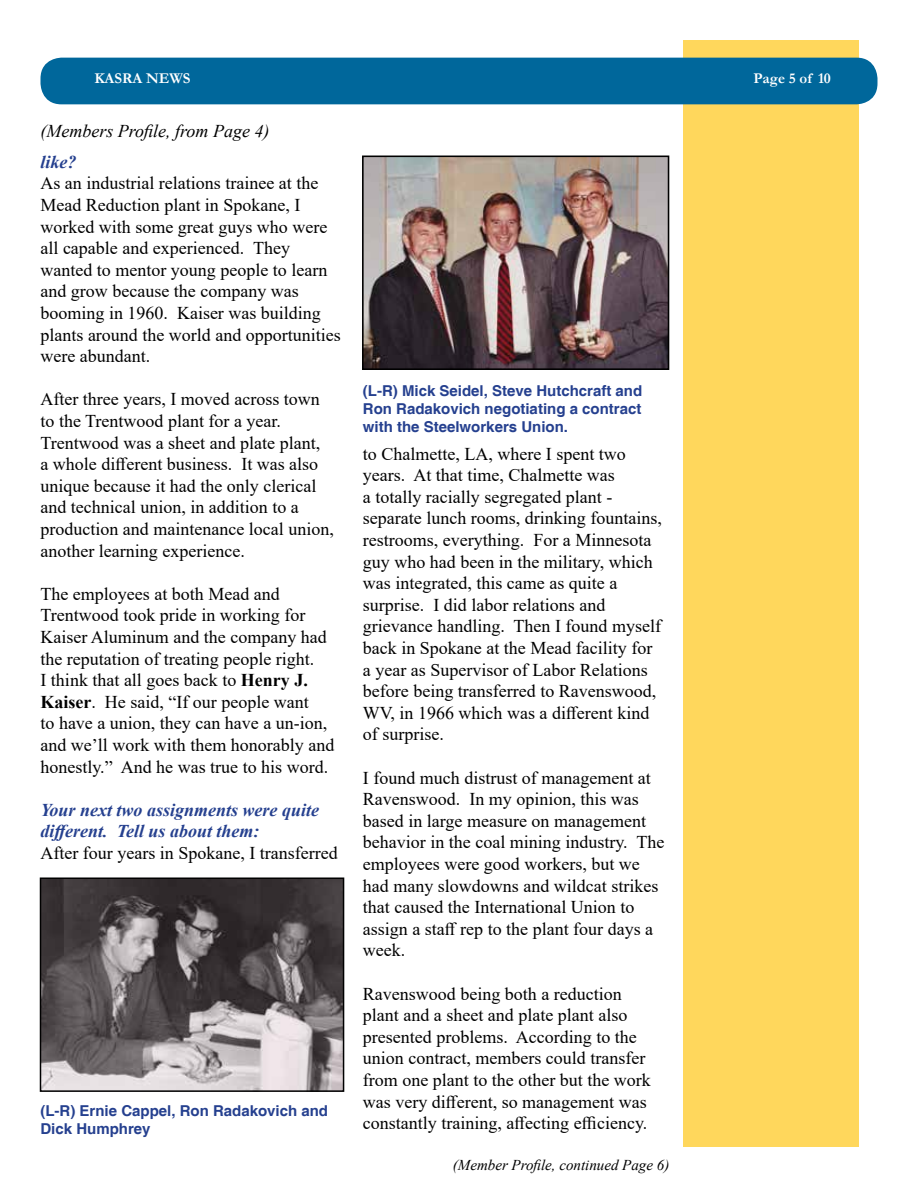
<style>
.page{position:relative;width:918px;height:1188px;background:#fff}
.page>*{position:absolute;margin:0;border:0;box-sizing:border-box;transform-origin:0 0}
.t1{font:18px/21.6px "Times New Roman";color:#000}
.t2{font:italic 700 18px/21.6px "Times New Roman";color:#25408f}
.t3{font:italic 18px "Times New Roman";color:#000}
.t4{font:700 15px/18px "Helvetica";color:#25408f;text-align:justify}
.t5{font:italic 15px "Times New Roman";color:#000}
.t6{font:700 15px "Garamond";color:#fff}
.s1{font-weight:700}
</style>
<div class="page">
<div style="left:684px;top:40px;width:175px;height:1108px;background:#ffd75c"></div>
<div style="left:40px;top:58px;width:838px;height:46px;background:#00679b;border-radius:21px"></div>
<img style="left:365px;top:159px;width:301px;height:208px">
<div style="left:362px;top:156px;width:307px;height:214px;border:2px solid #000"></div>
<img style="left:43px;top:881px;width:298px;height:208px">
<div style="left:40px;top:878px;width:304px;height:214px;border:2px solid #000"></div>
<p class="t6" style="left:94px;top:68px;width:98px">KASRA NEWS</p>
<p class="t6" style="left:754px;top:68px;width:79px">Page 5 of 10</p>
<p class="t3" style="left:40px;top:118px;width:231px">(Members Profile, from Page 4)</p>
<p class="t2" style="left:40px;top:150px;width:37px">like?</p>
<p class="t1" style="left:40px;top:172px;width:302px">As an industrial relations trainee at the Mead Reduction plant in Spokane, I worked with some great guys who were all capable and experienced. They wanted to mentor young people to learn and grow because the company was booming in 1960. Kaiser was building plants around the world and opportunities were abundant.</p>
<p class="t1" style="left:40px;top:388px;width:295px">After three years, I moved across town to the Trentwood plant for a year.<br>Trentwood was a sheet and plate plant,<br>a whole different business. It was also unique because it had the only clerical and technical union, in addition to a production and maintenance local union, another learning experience.</p>
<p class="t1" style="left:40px;top:582px;width:295px">The employees at both Mead and Trentwood took pride in working for Kaiser Aluminum and the company had the reputation of treating people right.<br>I think that all goes back to <span class="s1">Henry J.<br>Kaiser</span>. He said, “If our people want<br>to have a union, they can have a un-ion, and we’ll work with them honorably and honestly.” And he was true to his word.</p>
<p class="t2" style="left:40px;top:798px;width:280px">Your next two assignments were quite different. Tell us about them:</p>
<p class="t1" style="left:40px;top:842px;width:299px">After four years in Spokane, I transferred</p>
<p class="t4" style="left:40px;top:1103px;width:289px">(L-R) Ernie Cappel, Ron Radakovich and<br>Dick Humphrey</p>
<p class="t4" style="left:363px;top:382px;width:281px">(L-R) Mick Seidel, Steve Hutchcraft and Ron Radakovich negotiating a contract with the Steelworkers Union.</p>
<p class="t1" style="left:363px;top:442px;width:300px">to Chalmette, LA, where I spent two years. At that time, Chalmette was<br>a totally racially segregated plant - separate lunch rooms, drinking fountains, restrooms, everything. For a Minnesota guy who had been in the military, which was integrated, this came as quite a surprise. I did labor relations and grievance handling. Then I found myself back in Spokane at the Mead facility for a year as Supervisor of Labor Relations before being transferred to Ravenswood, WV, in 1966 which was a different kind of surprise.</p>
<p class="t1" style="left:363px;top:766px;width:303px">I found much distrust of management at Ravenswood. In my opinion, this was based in large measure on management behavior in the coal mining industry. The employees were good workers, but we had many slowdowns and wildcat strikes that caused the International Union to assign a staff rep to the plant four days a week.</p>
<p class="t1" style="left:363px;top:982px;width:289px">Ravenswood being both a reduction plant and a sheet and plate plant also presented problems. According to the union contract, members could transfer from one plant to the other but the work was very different, so management was constantly training, affecting efficiency.</p>
<p class="t5" style="left:453px;top:1154px;width:218px">(Member Profile, continued Page 6)</p>
</div>
